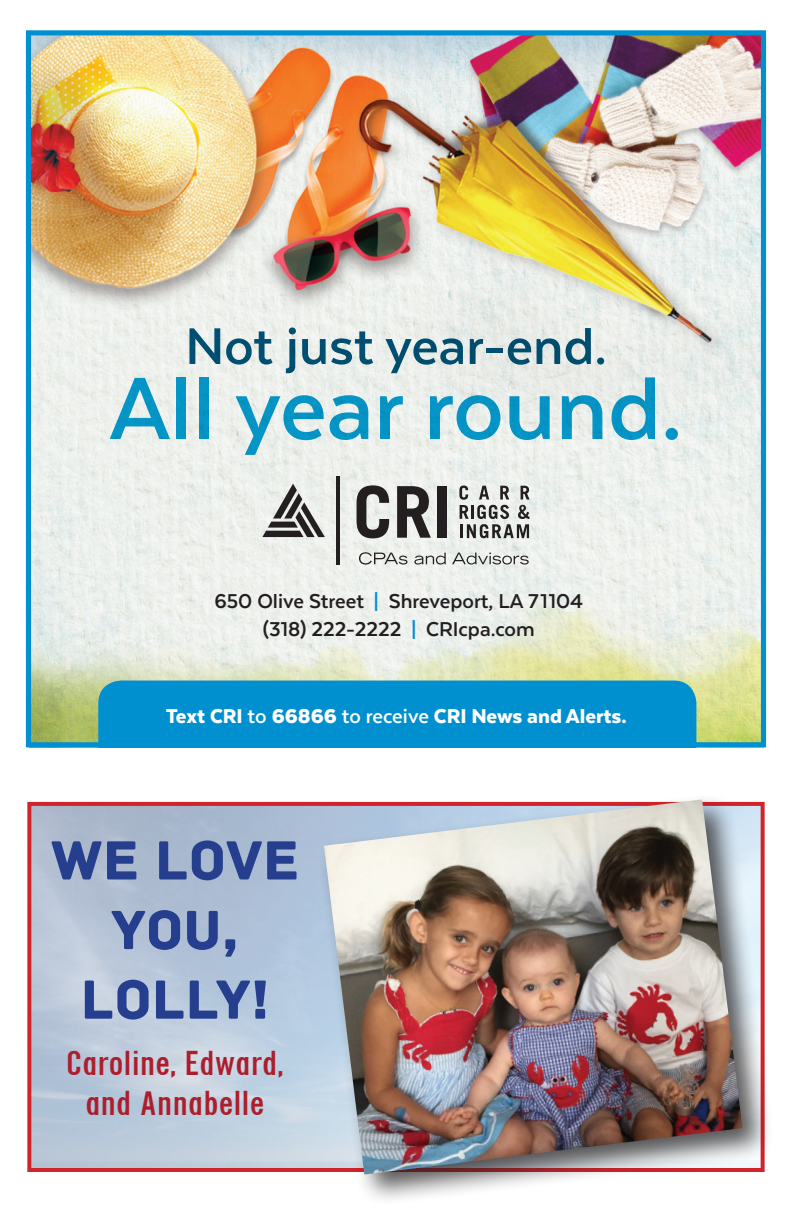
<style>
.page{position:relative;width:792px;height:1224px;background:#fff}
.page>*{position:absolute;margin:0;border:0;box-sizing:border-box;transform-origin:0 0}
.t1{font:700 101.8px "Texta";color:#069ed6}
.t2{font:700 59.4px "Texta";color:#00547b}
.t3{font:58px/69.6px "Archive";color:#253f8e;text-align:center}
.t4{font:36px/40px "Abbey Road";color:#ac1e2c;text-align:center}
.t5{font:700 23.2px/27.8px "Texta";color:#231f20;text-align:center}
.t6{font:900 23.2px "Texta";color:#fff}
.s1{color:#0090d0}
.s2{font-weight:700}
</style>
<div class="page">
<img style="left:32px;top:36px;width:728px;height:705px">
<div style="left:98px;top:681px;width:598px;height:60px;background:#0090d0"></div>
<svg style="left:459px;top:486px;width:71px;height:52px;background:#a9aaa8"></svg>
<svg style="left:262px;top:484px;width:63px;height:53px;background:#a5a5a3"></svg>
<svg style="left:357px;top:485px;width:32px;height:53px;background:#7d7c7b"></svg>
<svg style="left:397px;top:486px;width:34px;height:52px;background:#686766"></svg>
<div style="left:437px;top:486px;width:10px;height:52px;background:#231f20"></div>
<hr style="left:336px;top:477px;width:4px;height:88px;background:#231f20">
<svg style="left:359px;top:552px;width:48px;height:13px"></svg>
<svg style="left:414px;top:553px;width:32px;height:12px"></svg>
<svg style="left:452px;top:553px;width:77px;height:12px"></svg>
<div style="left:26px;top:30px;width:740px;height:717px;border:5px solid #0090d0"></div>
<div style="left:318px;top:793px;width:456px;height:413px;background:#231f20;opacity:.75"></div>
<img style="left:324px;top:799px;width:418px;height:376px">
<h2 class="t2" style="left:185px;top:316px;width:423px">Not just year-end.</h2>
<h1 class="t1" style="left:110px;top:356px;width:574px">All year round.</h1>
<p class="t5" style="left:214px;top:587px;width:370px">650 Olive Street <span class="s1">|</span> Shreveport, LA 71104 (318) 222-2222 <span class="s1">|</span> CRIcpa.com</p>
<p class="t6" style="left:166px;top:704px;width:462px">Text CRI <span class="s2">to</span> 66866 <span class="s2">to receive</span> CRI News and Alerts.</p>
<h3 class="t3" style="left:51px;top:826px;width:250px">WE LOVE<br>YOU,<br>LOLLY!</h3>
<h3 class="t4" style="left:66px;top:1043px;width:219px">Caroline, Edward, and Annabelle</h3>
</div>
